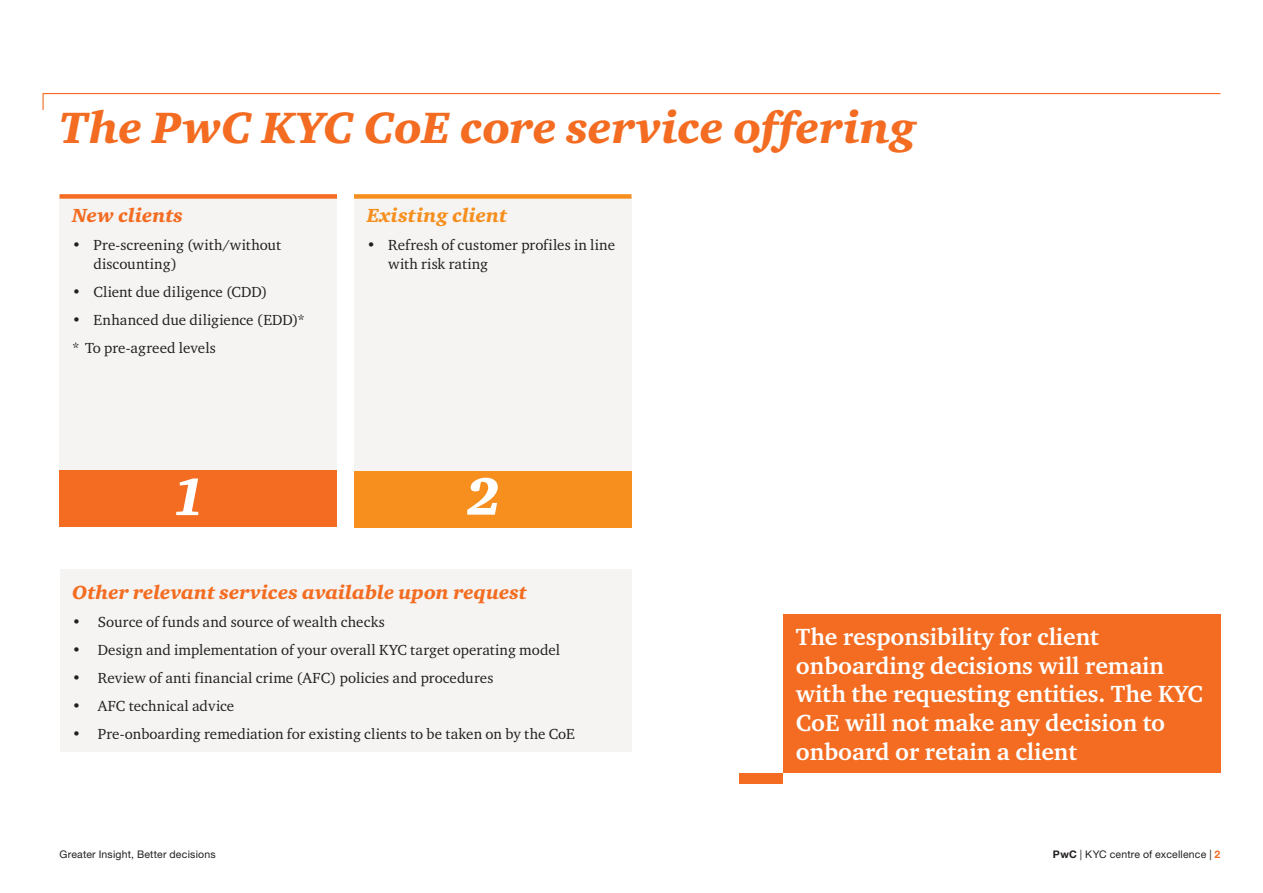
<style>
.page{position:relative;width:1263px;height:893px;background:#fff}
.page>*{position:absolute;margin:0;border:0;box-sizing:border-box;transform-origin:0 0}
.Head_1{font:italic 900 54px "Charter ITC Std";color:#fff}
.Head_1-2{font:italic 900 45px "Charter ITC Std";color:#f36c21}
.Callout__box{font:700 24px/28.8px "Charter ITC Std";color:#fff}
.Head_2{font:italic 900 19.5px "Charter ITC Std";letter-spacing:.005em;color:#f36c21}
.Head_2-2{font:italic 900 19.5px "Charter ITC Std";letter-spacing:.005em;color:#f68f1e}
.Body_text{font:15px/19.5px "Charter ITC Std";letter-spacing:.005em;color:#231f20}
.Folio_page_number_Le{font:10.5px "Helvetica Neue LTW1 G";letter-spacing:.02em;color:#231f20}
.s1{font-weight:700}
.s2{font-weight:700;color:#f36c21}
</style>
<div class="page">
<svg style="left:42px;top:93px;width:1179px;height:17px"></svg>
<div style="left:60px;top:570px;width:571px;height:182px;background:#f5f4f2"></div>
<div style="left:354px;top:195px;width:277px;height:276px;background:#f5f4f2"></div>
<div style="left:354px;top:194px;width:277px;height:5px;background:#f68f1e"></div>
<div style="left:354px;top:471px;width:277px;height:56px;background:#f68f1e"></div>
<div style="left:60px;top:195px;width:277px;height:276px;background:#f5f4f2"></div>
<div style="left:60px;top:194px;width:277px;height:5px;background:#f36c21"></div>
<div style="left:60px;top:471px;width:277px;height:56px;background:#f36c21"></div>
<div style="left:783px;top:614px;width:437px;height:159px;background:#f36c21"></div>
<div style="left:739px;top:773px;width:44px;height:11px;background:#f36c21"></div>
<p class="Head_1-2" style="left:60px;top:100px;width:858px">The PwC KYC CoE core service offering</p>
<p class="Head_2" style="left:72px;top:203px;width:112px">New clients</p>
<p class="Body_text" style="left:94px;top:235px;width:189px;text-indent:-21px">• Pre-screening (with/without discounting)</p>
<p class="Body_text" style="left:72px;top:282px;width:196px">• Client due diligence (CDD)</p>
<p class="Body_text" style="left:72px;top:310px;width:234px">• Enhanced due diligience (EDD)*</p>
<p class="Body_text" style="left:72px;top:338px;width:145px">* To pre-agreed levels</p>
<p class="Head_1" style="left:172px;top:463px;width:36px">1</p>
<p class="Head_2-2" style="left:367px;top:203px;width:142px">Existing client</p>
<p class="Body_text" style="left:388px;top:235px;width:229px;text-indent:-21px">• Refresh of customer profiles in line with risk rating</p>
<p class="Head_1" style="left:466px;top:463px;width:36px">2</p>
<p class="Head_2" style="left:72px;top:580px;width:456px">Other relevant services available upon request</p>
<p class="Body_text" style="left:72px;top:612px;width:314px">• Source of funds and source of wealth checks</p>
<p class="Body_text" style="left:72px;top:640px;width:489px">• Design and implementation of your overall KYC target operating model</p>
<p class="Body_text" style="left:72px;top:668px;width:423px">• Review of anti financial crime (AFC) policies and procedures</p>
<p class="Body_text" style="left:72px;top:696px;width:163px">• AFC technical advice</p>
<p class="Body_text" style="left:72px;top:724px;width:504px">• Pre-onboarding remediation for existing clients to be taken on by the CoE</p>
<p class="Callout__box" style="left:796px;top:622px;width:408px">The responsibility for client onboarding decisions will remain with the requesting entities. The KYC<br>CoE will not make any decision to onboard or retain a client</p>
<p class="Folio_page_number_Le" style="left:60px;top:848px;width:158px">Greater Insight, Better decisions</p>
<p class="Folio_page_number_Le" style="left:1053px;top:848px;width:169px"><span class="s1">PwC</span> | KYC centre of excellence | <span class="s2">2</span></p>
</div>
